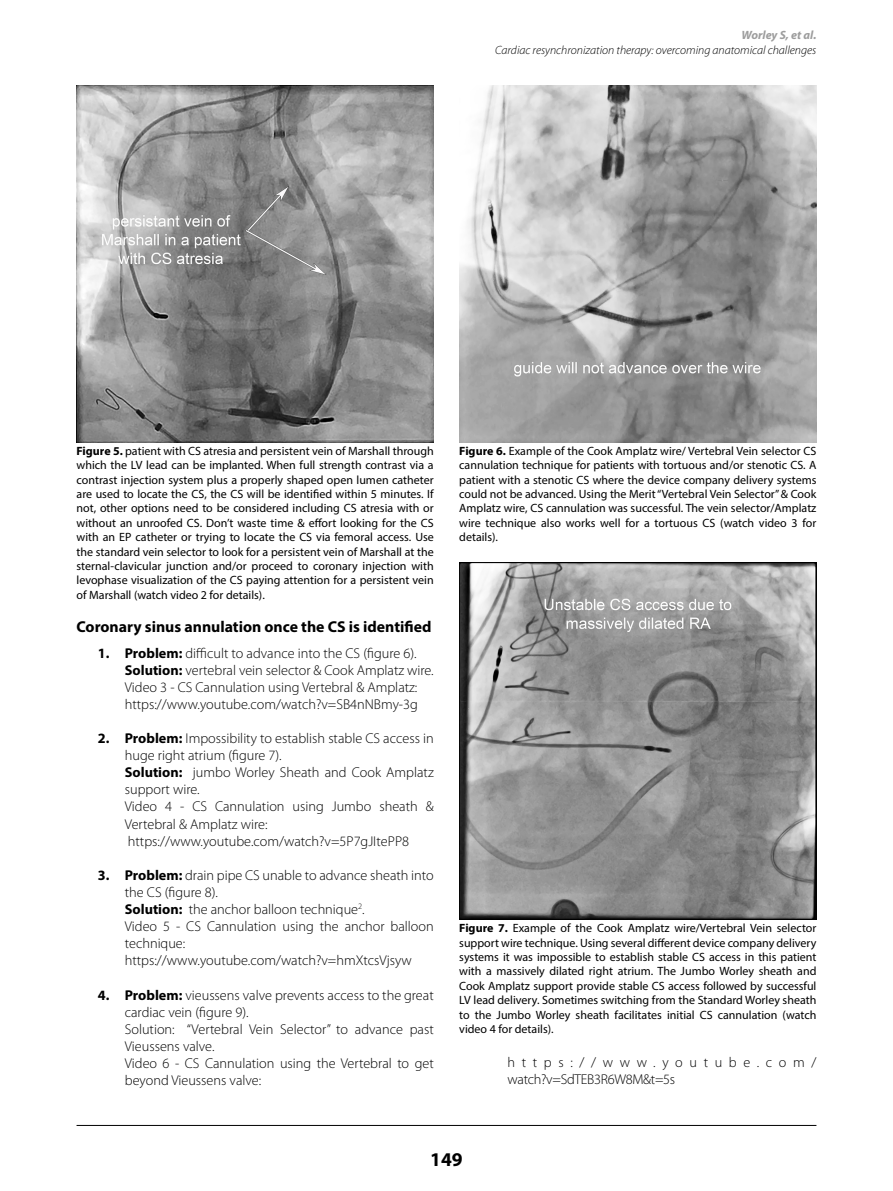
<style>
.page{position:relative;width:893px;height:1191px;background:#fff}
.page>*{position:absolute;margin:0;border:0;box-sizing:border-box;transform-origin:0 0}
.t1{font:700 19.5px "Myriad Pro";color:#000}
.t2{font:700 15.75px "Myriad Pro";color:#000}
.t3{font:300 14.25px/17.1px "Myriad Pro";color:#000}
.t4{font:12px/14.4px "Myriad Pro";color:#000;text-align:justify}
.t5{font:italic 300 12px "Myriad Pro";color:#000}
.t6{font:italic 700 12px "Myriad Pro";color:#9d9d9d}
.s1{font-weight:700}
</style>
<div class="page">
<hr style="left:77px;top:1125px;width:739px;height:1px;background:#000">
<img style="left:77px;top:85px;width:357px;height:357px">
<img style="left:459px;top:85px;width:357px;height:357px">
<img style="left:459px;top:562px;width:357px;height:357px">
<p class="t6" style="left:741px;top:27px;width:76px">Worley S, et al.</p>
<p class="t5" style="left:495px;top:42px;width:323px">Cardiac resynchronization therapy: overcoming anatomical challenges</p>
<p class="t4" style="left:77px;top:443px;width:359px"><span class="s1">Figure 5.</span> patient with CS atresia and persistent vein of Marshall through which the LV lead can be implanted. When full strength contrast via a contrast injection system plus a properly shaped open lumen catheter are used to locate the CS, the CS will be identified within 5 minutes. If not, other options need to be considered including CS atresia with or without an unroofed CS. Don’t waste time &amp; effort looking for the CS with an EP catheter or trying to locate the CS via femoral access. Use the standard vein selector to look for a persistent vein of Marshall at the sternal-clavicular junction and/or proceed to coronary injection with levophase visualization of the CS paying attention for a persistent vein of Marshall (watch video 2 for details).</p>
<p class="t4" style="left:459px;top:443px;width:359px"><span class="s1">Figure 6.</span> Example of the Cook Amplatz wire/ Vertebral Vein selector CS cannulation technique for patients with tortuous and/or stenotic CS. A patient with a stenotic CS where the device company delivery systems could not be advanced. Using the Merit “Vertebral Vein Selector” &amp; Cook Amplatz wire, CS cannulation was successful. The vein selector/Amplatz wire technique also works well for a tortuous CS (watch video 3 for details).</p>
<h2 class="t2" style="left:77px;top:616px;width:356px">Coronary sinus annulation once the CS is identified</h2>
<p class="t3" style="left:125px;top:644px;width:310px;text-indent:-27px"><span class="s1">1. Problem:</span> difficult to advance into the CS (figure 6).<br><span class="s1">Solution:</span> vertebral vein selector &amp; Cook Amplatz wire.<br>Video 3 - CS Cannulation using Vertebral &amp; Amplatz: https://www.youtube.com/watch?v=SB4nNBmy-3g</p>
<p class="t3" style="left:125px;top:729px;width:310px;text-indent:-27px"><span class="s1">2. Problem:</span> Impossibility to establish stable CS access in huge right atrium (figure 7).<br><span class="s1">Solution:</span> jumbo Worley Sheath and Cook Amplatz support wire.<br>Video 4 - CS Cannulation using Jumbo sheath &amp; Vertebral &amp; Amplatz wire: https://www.youtube.com/watch?v=5P7gJItePP8</p>
<p class="t3" style="left:125px;top:866px;width:310px;text-indent:-27px"><span class="s1">3. Problem:</span> drain pipe CS unable to advance sheath into the CS (figure 8).<br><span class="s1">Solution:</span> the anchor balloon technique<sup>2</sup>.<br>Video 5 - CS Cannulation using the anchor balloon technique: https://www.youtube.com/watch?v=hmXtcsVjsyw</p>
<p class="t3" style="left:125px;top:986px;width:310px;text-indent:-27px"><span class="s1">4. Problem:</span> vieussens valve prevents access to the great cardiac vein (figure 9).<br>Solution: “Vertebral Vein Selector” to advance past Vieussens valve.<br>Video 6 - CS Cannulation using the Vertebral to get beyond Vieussens valve:</p>
<p class="t4" style="left:459px;top:920px;width:359px"><span class="s1">Figure 7.</span> Example of the Cook Amplatz wire/Vertebral Vein selector support wire technique. Using several different device company delivery systems it was impossible to establish stable CS access in this patient with a massively dilated right atrium. The Jumbo Worley sheath and Cook Amplatz support provide stable CS access followed by successful LV lead delivery. Sometimes switching from the Standard Worley sheath to the Jumbo Worley sheath facilitates initial CS cannulation (watch video 4 for details).</p>
<p class="t3" style="left:507px;top:1053px;width:310px">https://www.youtube.com/ watch?v=SdTEB3R6W8M&amp;t=5s</p>
<h1 class="t1" style="left:430px;top:1146px;width:34px">149</h1>
</div>
